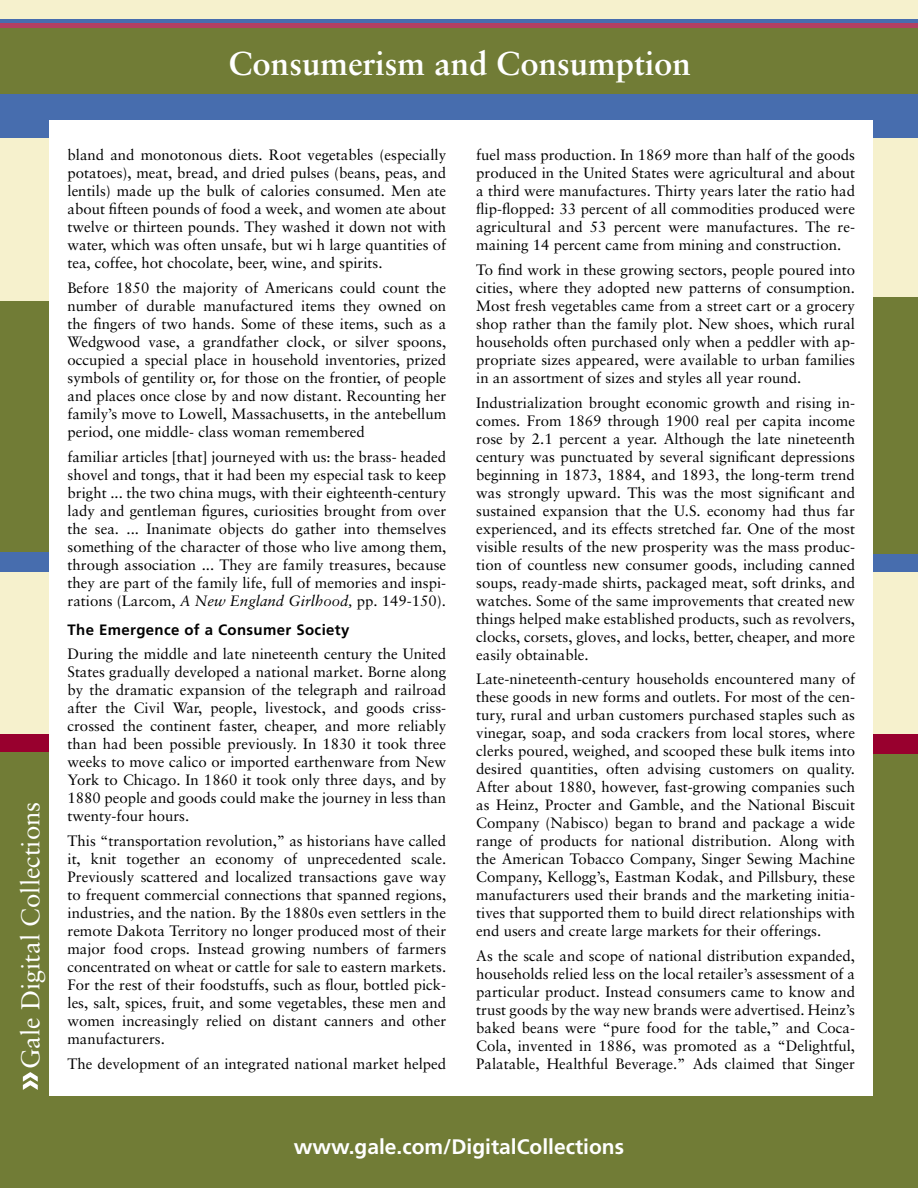
<style>
.page{position:relative;width:918px;height:1188px;background:#fff}
.page>*{position:absolute;margin:0;border:0;box-sizing:border-box;transform-origin:0 0}
.t1{font:700 33px "Sabon";color:#fff}
.t2{font:25.8px "Sabon";color:#fff}
.t3{font:700 21px "Frutiger";color:#fff}
.t4{font:15px/18px "Sabon";color:#000;text-align:justify}
.t5{font:700 15px "Frutiger";letter-spacing:.025em;color:#000}
.s1{font-style:italic}
</style>
<div class="page">
<div style="left:873px;top:116px;width:45px;height:181px;background:#f6f1cd"></div>
<div style="left:0;top:28px;width:918px;height:67px;background:#717c36"></div>
<div style="left:0;top:0;width:918px;height:28px;background:#f6f1cd"></div>
<div style="left:0;top:95px;width:918px;height:25px;background:#476dae"></div>
<div style="left:873px;top:552px;width:45px;height:200px;background:#f6f1cd"></div>
<div style="left:0;top:19px;width:918px;height:5px;background:#476dae"></div>
<hr style="left:0;top:24px;width:918px;height:4px;background:#b24062">
<div style="left:0;top:553px;width:48px;height:184px;background:#f6f1cd"></div>
<div style="left:873px;top:752px;width:45px;height:381px;background:#717c36"></div>
<div style="left:873px;top:734px;width:45px;height:20px;background:#98002e"></div>
<div style="left:873px;top:552px;width:45px;height:20px;background:#476dae"></div>
<div style="left:873px;top:118px;width:45px;height:20px;background:#476dae"></div>
<div style="left:873px;top:297px;width:45px;height:256px;background:#717c36"></div>
<div style="left:0;top:297px;width:48px;height:256px;background:#717c36"></div>
<div style="left:0;top:118px;width:48px;height:183px;background:#f6f1cd"></div>
<div style="left:0;top:552px;width:48px;height:20px;background:#476dae"></div>
<div style="left:0;top:734px;width:48px;height:20px;background:#98002e"></div>
<div style="left:0;top:1096px;width:918px;height:92px;background:#717c36"></div>
<div style="left:0;top:100px;width:48px;height:38px;background:#476dae"></div>
<div style="left:0;top:752px;width:48px;height:379px;background:#717c36"></div>
<svg style="left:23px;top:1072px;width:15px;height:18px"></svg>
<h1 class="t1" style="left:229px;top:43px;width:464px">Consumerism and Consumption</h1>
<h2 class="t2" style="left:15px;top:1069px;width:269px;rotate:-90deg">Gale Digital Collections</h2>
<p class="t4" style="left:68px;top:146px;width:380px">bland and monotonous diets. Root vegetables (especially potatoes), meat, bread, and dried pulses (beans, peas, and lentils) made up the bulk of calories consumed. Men ate about fifteen pounds of food a week, and women ate about twelve or thirteen pounds. They washed it down not with water, which was often unsafe, but wi h large quantities of tea, coffee, hot chocolate, beer, wine, and spirits.</p>
<p class="t4" style="left:68px;top:278px;width:380px">Before 1850 the majority of Americans could count the number of durable manufactured items they owned on the fingers of two hands. Some of these items, such as a Wedgwood vase, a grandfather clock, or silver spoons, occupied a special place in household inventories, prized symbols of gentility or, for those on the frontier, of people and places once close by and now distant. Recounting her family’s move to Lowell, Massachusetts, in the antebellum period, one middle- class woman remembered</p>
<p class="t4" style="left:68px;top:447px;width:380px">familiar articles [that] journeyed with us: the brass- headed shovel and tongs, that it had been my especial task to keep bright ... the two china mugs, with their eighteenth-century lady and gentleman figures, curiosities brought from over the sea. ... Inanimate objects do gather into themselves something of the character of those who live among them, through association ... They are family treasures, because they are part of the family life, full of memories and inspi&shy;rations (Larcom, <span class="s1">A New England Girlhood,</span> pp. 149-150).</p>
<p class="t5" style="left:68px;top:621px;width:283px">The Emergence of a Consumer Society</p>
<p class="t4" style="left:68px;top:645px;width:380px">During the middle and late nineteenth century the United States gradually developed a national market. Borne along by the dramatic expansion of the telegraph and railroad after the Civil War, people, livestock, and goods criss&shy;crossed the continent faster, cheaper, and more reliably than had been possible previously. In 1830 it took three weeks to move calico or imported earthenware from New York to Chicago. In 1860 it took only three days, and by 1880 people and goods could make the journey in less than twenty-four hours.</p>
<p class="t4" style="left:68px;top:832px;width:380px">This “transportation revolution,” as historians have called it, knit together an economy of unprecedented scale.<br>Previously scattered and localized transactions gave way to frequent commercial connections that spanned regions, industries, and the nation. By the 1880s even settlers in the remote Dakota Territory no longer produced most of their major food crops. Instead growing numbers of farmers concentrated on wheat or cattle for sale to eastern markets.<br>For the rest of their foodstuffs, such as flour, bottled pick&shy;les, salt, spices, fruit, and some vegetables, these men and women increasingly relied on distant canners and other manufacturers.</p>
<p class="t4" style="left:68px;top:1055px;width:380px">The development of an integrated national market helped</p>
<p class="t4" style="left:476px;top:146px;width:380px">fuel mass production. In 1869 more than half of the goods produced in the United States were agricultural and about a third were manufactures. Thirty years later the ratio had flip-flopped: 33 percent of all commodities produced were agricultural and 53 percent were manufactures. The re&shy;maining 14 percent came from mining and construction.</p>
<p class="t4" style="left:476px;top:260px;width:380px">To find work in these growing sectors, people poured into cities, where they adopted new patterns of consumption.<br>Most fresh vegetables came from a street cart or a grocery shop rather than the family plot. New shoes, which rural households often purchased only when a peddler with ap&shy;propriate sizes appeared, were available to urban families in an assortment of sizes and styles all year round.</p>
<p class="t4" style="left:476px;top:393px;width:380px">Industrialization brought economic growth and rising in&shy;comes. From 1869 through 1900 real per capita income rose by 2.1 percent a year. Although the late nineteenth century was punctuated by several significant depressions beginning in 1873, 1884, and 1893, the long-term trend was strongly upward. This was the most significant and sustained expansion that the U.S. economy had thus far experienced, and its effects stretched far. One of the most visible results of the new prosperity was the mass produc&shy;tion of countless new consumer goods, including canned soups, ready-made shirts, packaged meat, soft drinks, and watches. Some of the same improvements that created new things helped make established products, such as revolvers, clocks, corsets, gloves, and locks, better, cheaper, and more easily obtainable.</p>
<p class="t4" style="left:476px;top:670px;width:380px">Late-nineteenth-century households encountered many of these goods in new forms and outlets. For most of the cen&shy;tury, rural and urban customers purchased staples such as vinegar, soap, and soda crackers from local stores, where clerks poured, weighed, and scooped these bulk items into desired quantities, often advising customers on quality.<br>After about 1880, however, fast-growing companies such as Heinz, Procter and Gamble, and the National Biscuit Company (Nabisco) began to brand and package a wide range of products for national distribution. Along with the American Tobacco Company, Singer Sewing Machine Company, Kellogg’s, Eastman Kodak, and Pillsbury, these manufacturers used their brands and the marketing initia&shy;tives that supported them to build direct relationships with end users and create large markets for their offerings.</p>
<p class="t4" style="left:476px;top:947px;width:380px">As the scale and scope of national distribution expanded, households relied less on the local retailer’s assessment of a particular product. Instead consumers came to know and trust goods by the way new brands were advertised. Heinz’s baked beans were “pure food for the table,” and Coca-Cola, invented in 1886, was promoted as a “Delightful, Palatable, Healthful Beverage.” Ads claimed that Singer</p>
<h3 class="t3" style="left:294px;top:1134px;width:332px">www.gale.com/DigitalCollections</h3>
</div>
